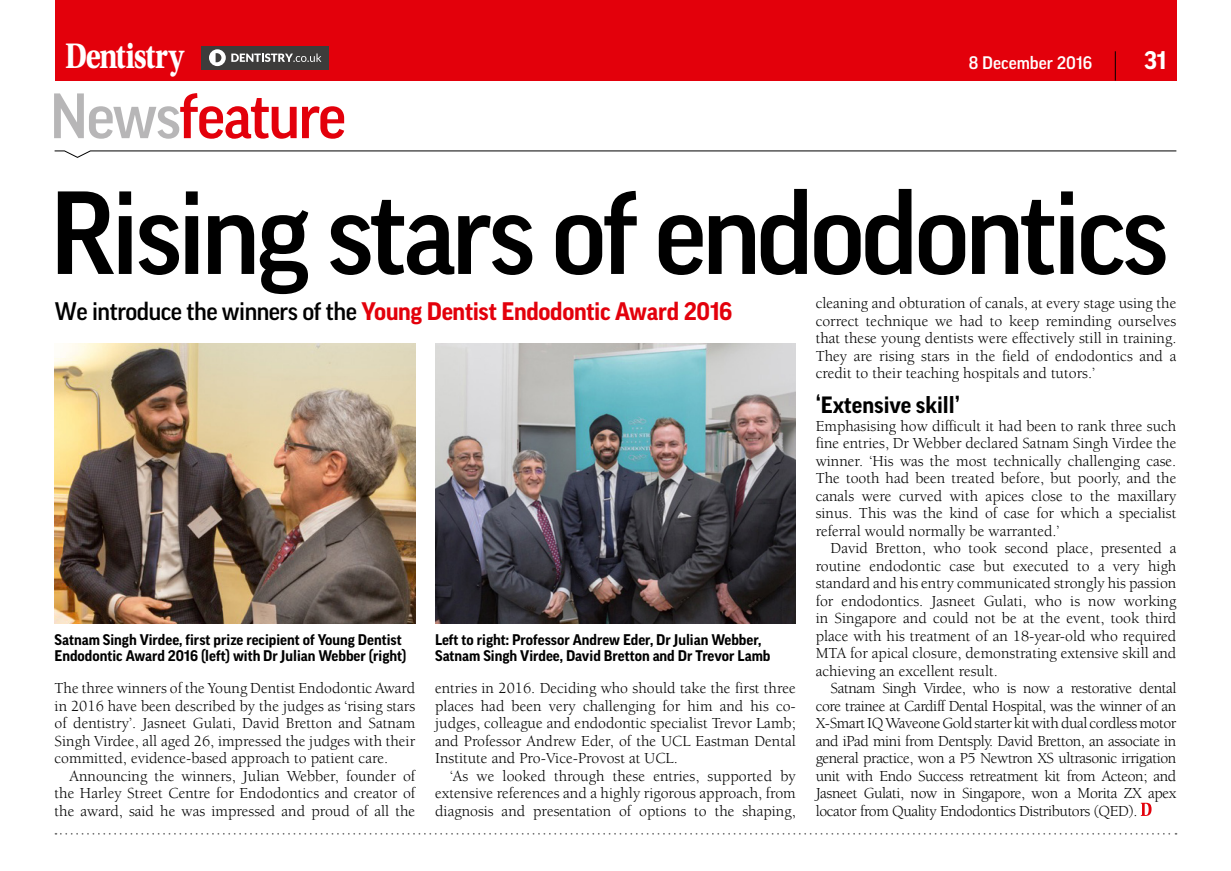
<style>
.page{position:relative;width:1231px;height:871px;background:#fff}
.page>*{position:absolute;margin:0;border:0;box-sizing:border-box;transform-origin:0 0}
.t1{font:500 113.75px "Good Pro";letter-spacing:-.04em;color:#000}
.t2{font:500 61.6px "Good Pro";letter-spacing:-.03em;color:#e3000b}
.t3{font:700 37.45px "Utopia Std";letter-spacing:-.04em;color:#fff;scale:.8 1}
.t4{font:700 24.5px "Good Pro";letter-spacing:-.015em;color:#e3000b}
.t5{font:700 24.5px "Good Pro";color:#fff}
.t6{font:700 22.75px "Good Pro";color:#000}
.t7{font:500 17.5px "Good Pro";color:#fff}
.t8{font:15.75px/17.5px "Berkeley";color:#000;text-align:justify}
.t9{font:700 14.88px/15.8px "Good Pro";color:#000}
.s1{color:#b7b6b7}
.s2{font-weight:500;color:#000}
</style>
<div class="page">
<svg style="left:54px;top:150px;width:1122px;height:8px"></svg>
<div style="left:55px;top:0;width:1121px;height:80px;background:#e3000b"></div>
<hr style="left:1114px;top:51px;width:1px;height:30px;background:#000">
<div style="left:201px;top:46px;width:128px;height:23px;background:#3d3c3b"></div>
<svg style="left:209px;top:49px;width:112px;height:17px"></svg>
<svg style="left:1140px;top:802px;width:11px;height:13px"></svg>
<img style="left:55px;top:343px;width:360px;height:280px">
<svg style="left:55px;top:833px;width:1121px;height:1px"></svg>
<img style="left:435px;top:343px;width:360px;height:280px">
<h3 class="t3" style="left:65px;top:34px;width:150px">Dentistry</h3>
<h2 class="t2" style="left:50px;top:81px;width:298px"><span class="s1">News</span>feature</h2>
<p class="t7" style="left:968px;top:53px;width:125px">8 December 2016</p>
<h3 class="t5" style="left:1144px;top:47px;width:24px">31</h3>
<h1 class="t1" style="left:50px;top:168px;width:1120px">Rising stars of endodontics</h1>
<h3 class="t4" style="left:55px;top:298px;width:679px"><span class="s2">We introduce the winners of the</span> Young Dentist Endodontic Award 2016</h3>
<p class="t8" style="left:815px;top:295px;width:362px">cleaning and obturation of canals, at every stage using the correct technique we had to keep reminding ourselves that these young dentists were effectively still in training.<br>They are rising stars in the field of endodontics and a credit to their teaching hospitals and tutors.’</p>
<h3 class="t6" style="left:815px;top:392px;width:146px">‘Extensive skill’</h3>
<p class="t8" style="left:815px;top:417px;width:362px">Emphasising how difficult it had been to rank three such fine entries, Dr Webber declared Satnam Singh Virdee the winner. ‘His was the most technically challenging case.<br>The tooth had been treated before, but poorly, and the canals were curved with apices close to the maxillary sinus. This was the kind of case for which a specialist referral would normally be warranted.’</p>
<p class="t8" style="left:815px;top:540px;width:362px;text-indent:15px">David Bretton, who took second place, presented a routine endodontic case but executed to a very high standard and his entry communicated strongly his passion for endodontics. Jasneet Gulati, who is now working in Singapore and could not be at the event, took third place with his treatment of an 18-year-old who required MTA for apical closure, demonstrating extensive skill and achieving an excellent result.</p>
<p class="t8" style="left:815px;top:680px;width:362px;text-indent:15px">Satnam Singh Virdee, who is now a restorative dental core trainee at Cardiff Dental Hospital, was the winner of an X-Smart IQ Waveone Gold starter kit with dual cordless motor and iPad mini from Dentsply. David Bretton, an associate in general practice, won a P5 Newtron XS ultrasonic irrigation unit with Endo Success retreatment kit from Acteon; and Jasneet Gulati, now in Singapore, won a Morita ZX apex locator from Quality Endodontics Distributors (QED).</p>
<p class="t9" style="left:55px;top:632px;width:353px">Satnam Singh Virdee, first prize recipient of Young Dentist<br>Endodontic Award 2016 (left) with Dr Julian Webber (right)</p>
<p class="t9" style="left:435px;top:632px;width:337px">Left to right: Professor Andrew Eder, Dr Julian Webber,<br>Satnam Singh Virdee, David Bretton and Dr Trevor Lamb</p>
<p class="t8" style="left:435px;top:680px;width:362px">entries in 2016. Deciding who should take the first three places had been very challenging for him and his co&shy;judges, colleague and endodontic specialist Trevor Lamb; and Professor Andrew Eder, of the UCL Eastman Dental Institute and Pro-Vice-Provost at UCL.</p>
<p class="t8" style="left:435px;top:767px;width:362px;text-indent:15px">‘As we looked through these entries, supported by extensive references and a highly rigorous approach, from diagnosis and presentation of options to the shaping,</p>
<p class="t8" style="left:55px;top:680px;width:362px">The three winners of the Young Dentist Endodontic Award in 2016 have been described by the judges as ‘rising stars of dentistry’. Jasneet Gulati, David Bretton and Satnam Singh Virdee, all aged 26, impressed the judges with their committed, evidence-based approach to patient care.</p>
<p class="t8" style="left:55px;top:767px;width:362px;text-indent:15px">Announcing the winners, Julian Webber, founder of the Harley Street Centre for Endodontics and creator of the award, said he was impressed and proud of all the</p>
</div>
